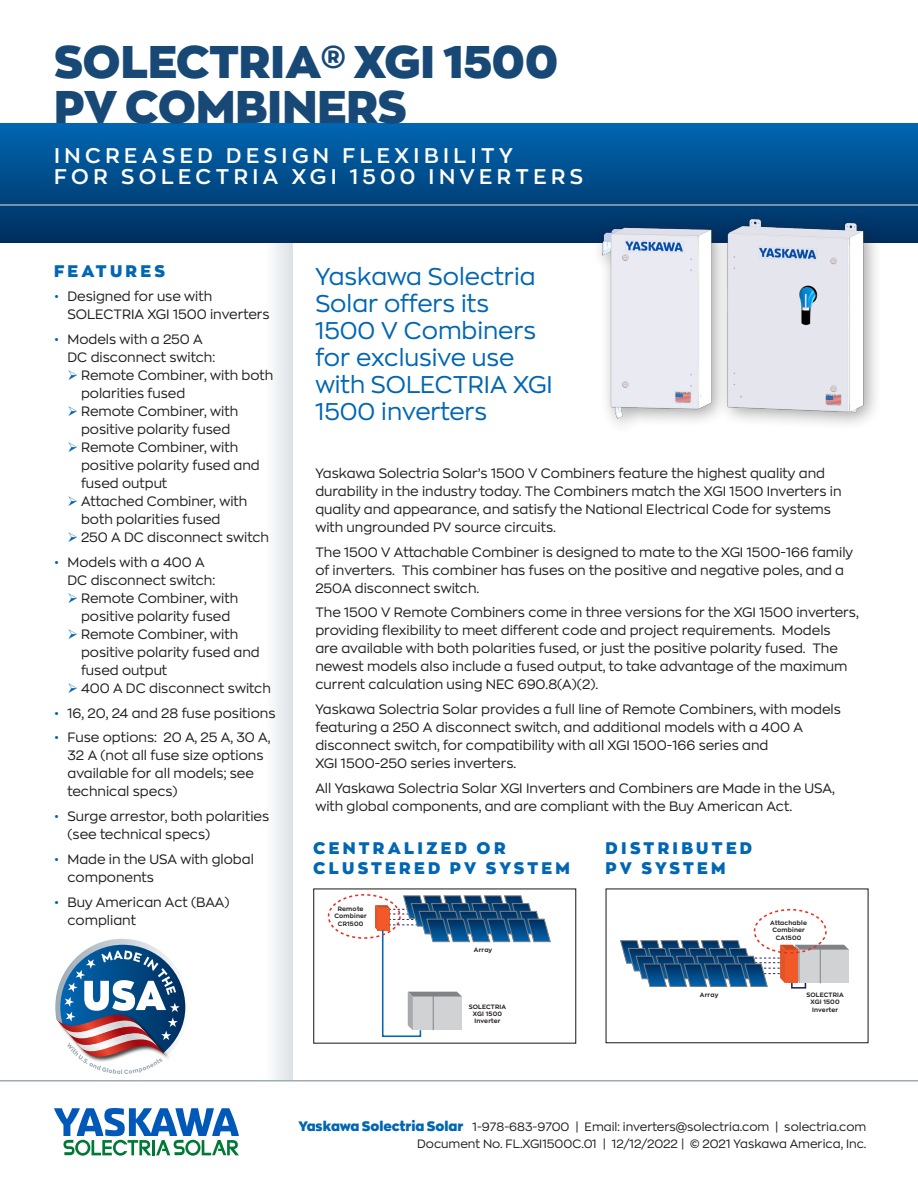
<style>
.page{position:relative;width:918px;height:1188px;background:#fff}
.page>*{position:absolute;margin:0;border:0;box-sizing:border-box;transform-origin:0 0}
.Case_Study_Headline{font:900 45px/45px "Zona Pro";color:#174876}
.Cover-Subline__hellg{font:24px/27px "Zona Pro";color:#0166b3}
.Case_Study_Headline-2{font:600 21px/21px "Zona Pro";letter-spacing:.215em;color:#fff}
.t1{font:900 16.5px/19.5px "Zona Pro";letter-spacing:.2em;color:#0166b3}
.body_copy{font:13.5px/18px "Zona Pro";color:#231f20}
.body_copy-2{font:12px/16.5px "Zona Pro";color:#231f20;text-align:right}
.t2{font:700 6.15px/7.5px "Zona Pro";letter-spacing:.03em;color:#231f20;text-align:center}
.s1{color:#0166b3}
.s2{font-weight:900;font-size:13.5px;color:#0166b3}
</style>
<div class="page">
<div style="left:0;top:124px;width:918px;height:119px;background:linear-gradient(to bottom,#0166b1,#002e5e)"></div>
<hr style="left:0;top:204px;width:918px;height:2px;background:#9dacb5">
<div style="left:209px;top:243px;width:84px;height:838px;background:linear-gradient(to right,#fff,#eceff1)"></div>
<svg style="left:54px;top:1108px;width:185px;height:48px"></svg>
<hr style="left:0;top:1080px;width:918px;height:2px;background:#9dacb5">
<div style="left:592px;top:217px;width:138px;height:219px;background:#231f20;opacity:.4"></div>
<img style="left:602px;top:227px;width:111px;height:191px">
<div style="left:717px;top:209px;width:165px;height:221px;background:#231f20;opacity:.4"></div>
<img style="left:723px;top:215px;width:145px;height:201px">
<svg style="left:55px;top:939px;width:131px;height:135px"></svg>
<div style="left:328px;top:894px;width:73px;height:45px;border:2px dashed #ee2c23;border-radius:50%"></div>
<svg style="left:375px;top:895px;width:176px;height:142px"></svg>
<div style="left:313px;top:888px;width:263px;height:156px;border:1px solid #231f20"></div>
<svg style="left:620px;top:940px;width:229px;height:49px"></svg>
<div style="left:754px;top:909px;width:73px;height:45px;border:2px dashed #ee2c23;border-radius:50%"></div>
<div style="left:606px;top:888px;width:263px;height:155px;border:1px solid #231f20"></div>
<p class="Case_Study_Headline" style="left:54px;top:39px;width:506px">SOLECTRIA® XGI 1500<br>PV COMBINERS</p>
<p class="Case_Study_Headline-2" style="left:54px;top:144px;width:530px">INCREASED DESIGN FLEXIBILITY<br>FOR SOLECTRIA XGI 1500 INVERTERS</p>
<p class="t1" style="left:54px;top:261px;width:112px">FEATURES</p>
<p class="body_copy" style="left:68px;top:287px;width:204px;text-indent:-14px"><span class="s1">•</span> Designed for use with<br>SOLECTRIA XGI 1500 inverters</p>
<p class="body_copy" style="left:68px;top:330px;width:149px;text-indent:-14px"><span class="s1">•</span> Models with a 250 A<br>DC disconnect switch:</p>
<p class="body_copy" style="left:81px;top:366px;width:194px">Remote Combiner, with both polarities fused</p>
<p class="body_copy" style="left:81px;top:402px;width:159px">Remote Combiner, with positive polarity fused</p>
<p class="body_copy" style="left:81px;top:438px;width:180px">Remote Combiner, with positive polarity fused and fused output</p>
<p class="body_copy" style="left:81px;top:492px;width:168px">Attached Combiner, with both polarities fused</p>
<p class="body_copy" style="left:81px;top:528px;width:189px">250 A DC disconnect switch</p>
<p class="body_copy" style="left:68px;top:553px;width:149px;text-indent:-14px"><span class="s1">•</span> Models with a 400 A<br>DC disconnect switch:</p>
<p class="body_copy" style="left:81px;top:589px;width:159px">Remote Combiner, with positive polarity fused</p>
<p class="body_copy" style="left:81px;top:625px;width:180px">Remote Combiner, with positive polarity fused and fused output</p>
<p class="body_copy" style="left:81px;top:679px;width:191px">400 A DC disconnect switch</p>
<p class="body_copy" style="left:54px;top:703px;width:223px"><span class="s1">•</span> 16, 20, 24 and 28 fuse positions</p>
<p class="body_copy" style="left:68px;top:728px;width:205px;text-indent:-14px"><span class="s1">•</span> Fuse options: 20 A, 25 A, 30 A,<br>32 A (not all fuse size options available for all models; see technical specs)</p>
<p class="body_copy" style="left:68px;top:807px;width:203px;text-indent:-14px"><span class="s1">•</span> Surge arrestor, both polarities (see technical specs)</p>
<p class="body_copy" style="left:68px;top:850px;width:188px;text-indent:-14px"><span class="s1">•</span> Made in the USA with global components</p>
<p class="body_copy" style="left:68px;top:892px;width:164px;text-indent:-14px"><span class="s1">•</span> Buy American Act (BAA) compliant</p>
<p class="t2" style="left:334px;top:905px;width:34px">Remote<br>Combiner<br>CR1500</p>
<p class="Cover-Subline__hellg" style="left:315px;top:262px;width:239px">Yaskawa Solectria<br>Solar offers its<br>1500 V Combiners for exclusive use with SOLECTRIA XGI<br>1500 inverters</p>
<p class="body_copy" style="left:315px;top:464px;width:528px">Yaskawa Solectria Solar’s 1500 V Combiners feature the highest quality and durability in the industry today. The Combiners match the XGI 1500 Inverters in quality and appearance, and satisfy the National Electrical Code for systems with ungrounded PV source circuits.</p>
<p class="body_copy" style="left:315px;top:543px;width:539px">The 1500 V Attachable Combiner is designed to mate to the XGI 1500-166 family of inverters. This combiner has fuses on the positive and negative poles, and a<br>250A disconnect switch.</p>
<p class="body_copy" style="left:315px;top:603px;width:545px">The 1500 V Remote Combiners come in three versions for the XGI 1500 inverters, providing flexibility to meet different code and project requirements. Models<br>are available with both polarities fused, or just the positive polarity fused. The newest models also include a fused output, to take advantage of the maximum current calculation using NEC 690.8(A)(2).</p>
<p class="body_copy" style="left:315px;top:700px;width:527px">Yaskawa Solectria Solar provides a full line of Remote Combiners, with models featuring a 250 A disconnect switch, and additional models with a 400 A disconnect switch, for compatibility with all XGI 1500-166 series and<br>XGI 1500-250 series inverters.</p>
<p class="body_copy" style="left:315px;top:779px;width:521px">All Yaskawa Solectria Solar XGI Inverters and Combiners are Made in the USA, with global components, and are compliant with the Buy American Act.</p>
<p class="t1" style="left:313px;top:838px;width:258px">CENTRALIZED OR<br>CLUSTERED PV SYSTEM</p>
<p class="t1" style="left:606px;top:838px;width:148px">DISTRIBUTED<br>PV SYSTEM</p>
<p class="t2" style="left:770px;top:919px;width:38px">Attachable<br>Combiner<br>CA1500</p>
<p class="t2" style="left:474px;top:946px;width:20px">Array</p>
<p class="t2" style="left:469px;top:1002px;width:39px">SOLECTRIA<br>XGI 1500<br>Inverter</p>
<p class="t2" style="left:700px;top:990px;width:20px">Array</p>
<p class="t2" style="left:806px;top:990px;width:39px">SOLECTRIA<br>XGI 1500<br>Inverter</p>
<p class="body_copy-2" style="left:298px;top:1118px;width:569px"><span class="s2">Yaskawa Solectria Solar</span> 1-978-683-9700 | Email: inverters@solectria.com | solectria.com<br>Document No. FL.XGI1500C.01 | 12/12/2022 | © 2021 Yaskawa America, Inc.</p>
</div>
